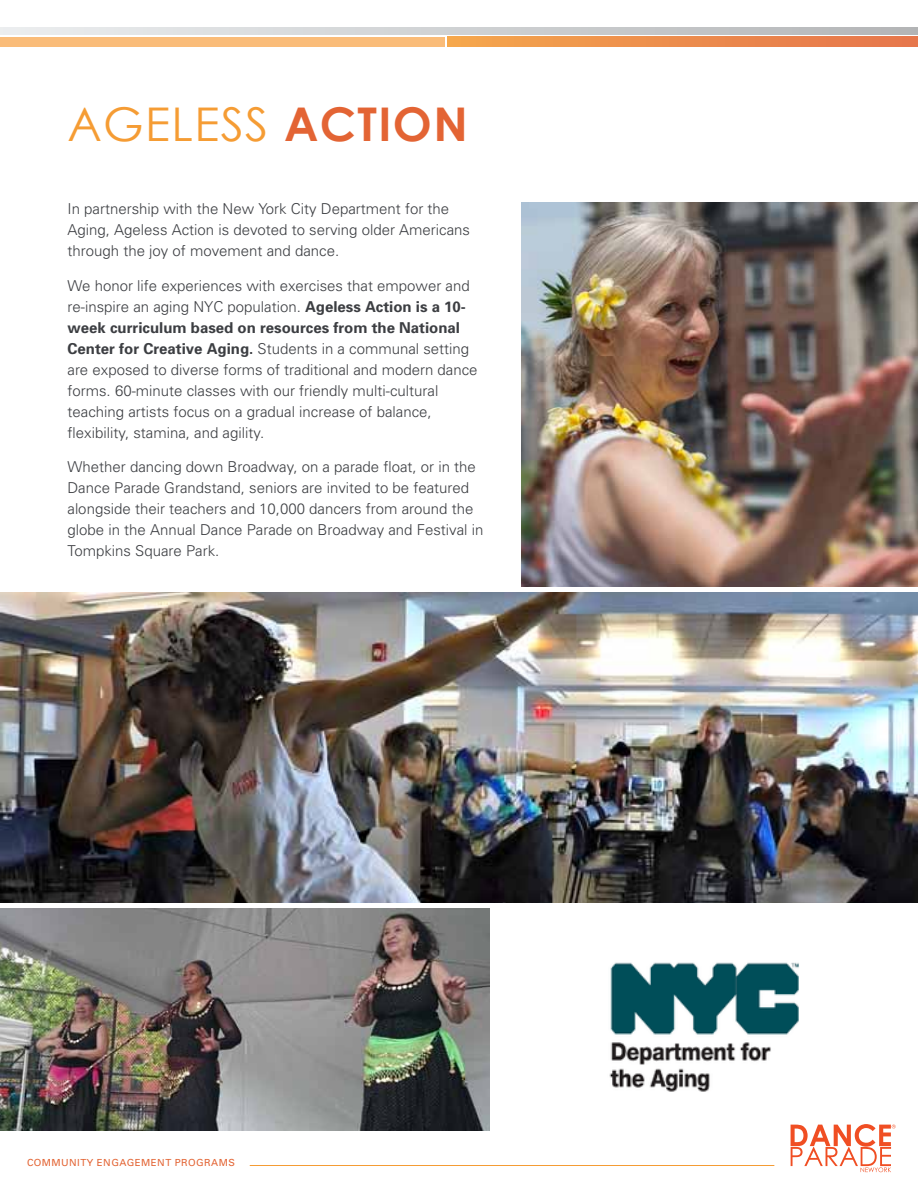
<style>
.page{position:relative;width:918px;height:1188px;background:#fff}
.page>*{position:absolute;margin:0;border:0;box-sizing:border-box;transform-origin:0 0}
.t1{font:46.5px "Century Gothic";letter-spacing:.03em;color:#f59c34}
.t2{font:300 15px/21px "Univers";color:#3c3e42}
.t3{font:9.75px "Univers";letter-spacing:.045em;color:#e36434}
.s1{font-weight:700;color:#e36434}
.s2{font-weight:700}
</style>
<div class="page">
<svg style="left:0;top:27px;width:918px;height:8px;background:#cfd1d3"></svg>
<div style="left:0;top:37px;width:445px;height:9px;background:#fabc79"></div>
<svg style="left:447px;top:37px;width:471px;height:9px;background:#ec8d4c"></svg>
<svg style="left:791px;top:1124px;width:105px;height:48px"></svg>
<hr style="left:250px;top:1165px;width:524px;height:1px;background:#f59c34">
<img style="left:0;top:909px;width:489px;height:222px">
<img style="left:522px;top:202px;width:396px;height:385px">
<img style="left:0;top:593px;width:918px;height:310px">
<img style="left:609px;top:962px;width:190px;height:130px">
<h1 class="t1" style="left:68px;top:96px;width:402px">AGELESS <span class="s1">ACTION</span></h1>
<p class="t2" style="left:68px;top:199px;width:404px">In partnership with the N ew York City Department for the<br>Aging, Ageless Action is devoted to serving older Americans through the joy of movement and dance.</p>
<p class="t2" style="left:68px;top:275px;width:404px">We honor life experiences with exercises that empower and re-inspire an aging NYC</p>
<p class="t2" style="left:68px;top:296px;width:412px;text-indent:160px">population. <span class="s2">Ageless Action is a 10- week curriculum based on resources from the National Center for Creative Aging.</span> Students in a communal setting are exposed to diverse forms of traditional and modern dance forms. 60-minute classes with our friendly multi-cultural teaching artists focus on a gradual increase of balance, flexibility, stamina, and agility.</p>
<p class="t2" style="left:68px;top:457px;width:417px">Whether dancing down Broadway, on a parade float, or in the Dance Parade G randstand, seniors are invited to be featured alongside their teachers and 10,000 dancers from around the globe in the Annual Dance Parade on Broadway and Festival in Tompkins Square Park.</p>
<p class="t3" style="left:27px;top:1157px;width:209px">COMMUNITY ENGAGEMENT PROGRAMS</p>
</div>
